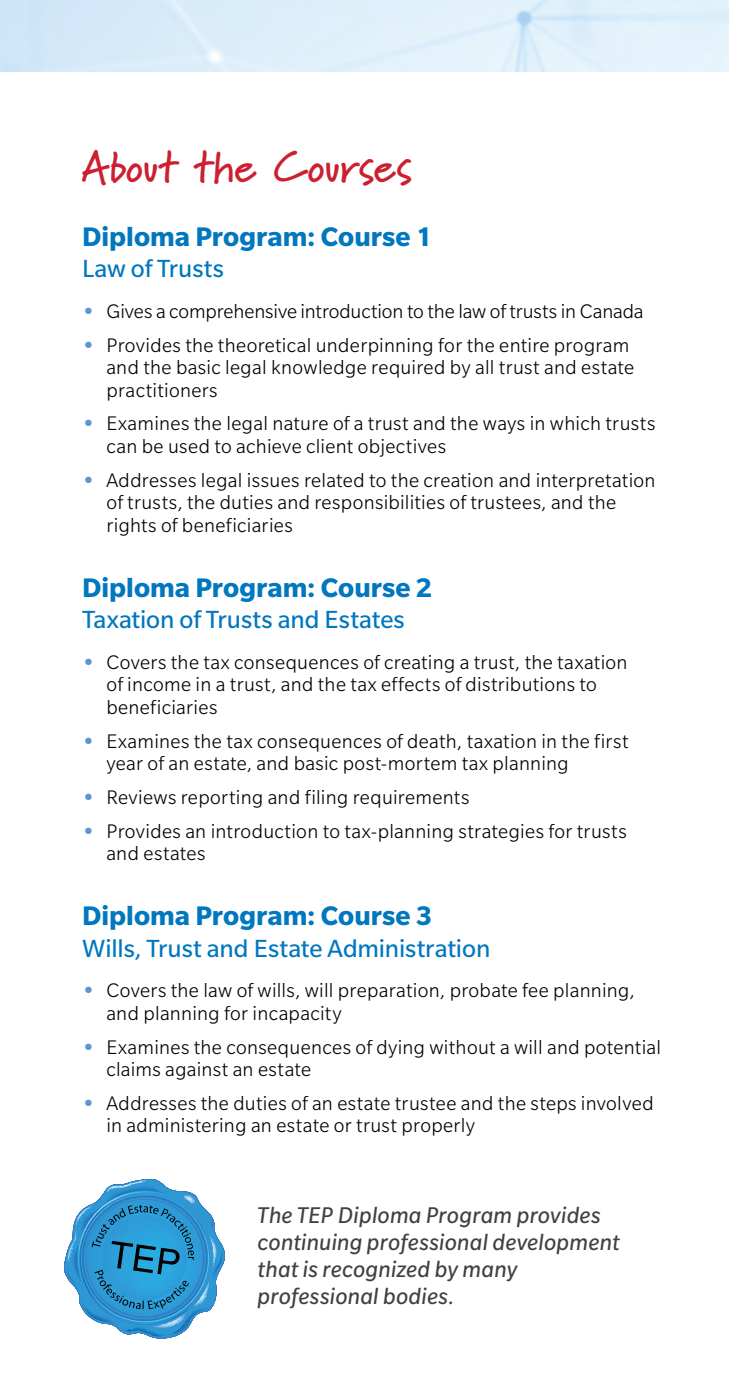
<style>
.page{position:relative;width:729px;height:1377px;background:#fff}
.page>*{position:absolute;margin:0;border:0;box-sizing:border-box;transform-origin:0 0}
.t1{font:700 45px "Marydale";letter-spacing:.005em;color:#cc2030}
.t2{font:700 29.25px "Slate Std";color:#0077be}
.t3{font:27px "Slate Std";letter-spacing:-.005em;color:#0077be}
.t4{font:italic 24.75px/27px "Slate Std";letter-spacing:.01em;color:#414042}
.t5{font:300 21.38px/22.5px "Slate Std";letter-spacing:.015em;color:#000}
.t6{font:300 21.38px "Slate Std";letter-spacing:-.005em;color:#000}
.s1{font-weight:700;font-size:22.5px;color:#6094ce}
</style>
<div class="page">
<svg style="left:64px;top:1178px;width:161px;height:161px"></svg>
<h1 class="t1" style="left:81px;top:140px;width:332px">About the Courses</h1>
<h2 class="t2" style="left:82px;top:221px;width:352px">Diploma Program: Course 1</h2>
<p class="t3" style="left:82px;top:255px;width:144px">Law of Trusts</p>
<p class="t6" style="left:82px;top:300px;width:563px"><span class="s1">•</span> Gives a comprehensive introduction to the law of trusts in Canada</p>
<p class="t5" style="left:106px;top:334px;width:529px;text-indent:-24px"><span class="s1">•</span> Provides the theoretical underpinning for the entire program and the basic legal knowledge required by all trust and estate practitioners</p>
<p class="t5" style="left:106px;top:412px;width:550px;text-indent:-24px"><span class="s1">•</span> Examines the legal nature of a trust and the ways in which trusts can be used to achieve client objectives</p>
<p class="t5" style="left:106px;top:469px;width:551px;text-indent:-24px"><span class="s1">•</span> Addresses legal issues related to the creation and interpretation of trusts, the duties and responsibilities of trustees, and the rights of beneficiaries</p>
<h2 class="t2" style="left:82px;top:572px;width:352px">Diploma Program: Course 2</h2>
<p class="t3" style="left:82px;top:606px;width:324px">Taxation of Trusts and Estates</p>
<p class="t5" style="left:106px;top:651px;width:523px;text-indent:-24px"><span class="s1">•</span> Covers the tax consequences of creating a trust, the taxation of income in a trust, and the tax effects of distributions to beneficiaries</p>
<p class="t5" style="left:106px;top:730px;width:524px;text-indent:-24px"><span class="s1">•</span> Examines the tax consequences of death, taxation in the first year of an estate, and basic post-mortem tax planning</p>
<p class="t5" style="left:82px;top:786px;width:389px"><span class="s1">•</span> Reviews reporting and filing requirements</p>
<p class="t5" style="left:106px;top:820px;width:522px;text-indent:-24px"><span class="s1">•</span> Provides an introduction to tax-planning strategies for trusts and estates</p>
<h2 class="t2" style="left:82px;top:900px;width:352px">Diploma Program: Course 3</h2>
<p class="t3" style="left:82px;top:934px;width:410px">Wills, Trust and Estate Administration</p>
<p class="t5" style="left:106px;top:979px;width:530px;text-indent:-24px"><span class="s1">•</span> Covers the law of wills, will preparation, probate fee planning, and planning for incapacity</p>
<p class="t5" style="left:106px;top:1036px;width:556px;text-indent:-24px"><span class="s1">•</span> Examines the consequences of dying without a will and potential claims against an estate</p>
<p class="t5" style="left:106px;top:1092px;width:549px;text-indent:-24px"><span class="s1">•</span> Addresses the duties of an estate trustee and the steps involved in administering an estate or trust properly</p>
<p class="t4" style="left:258px;top:1202px;width:364px">The TEP Diploma Program provides continuing professional development that is recognized by many professional bodies.</p>
</div>
